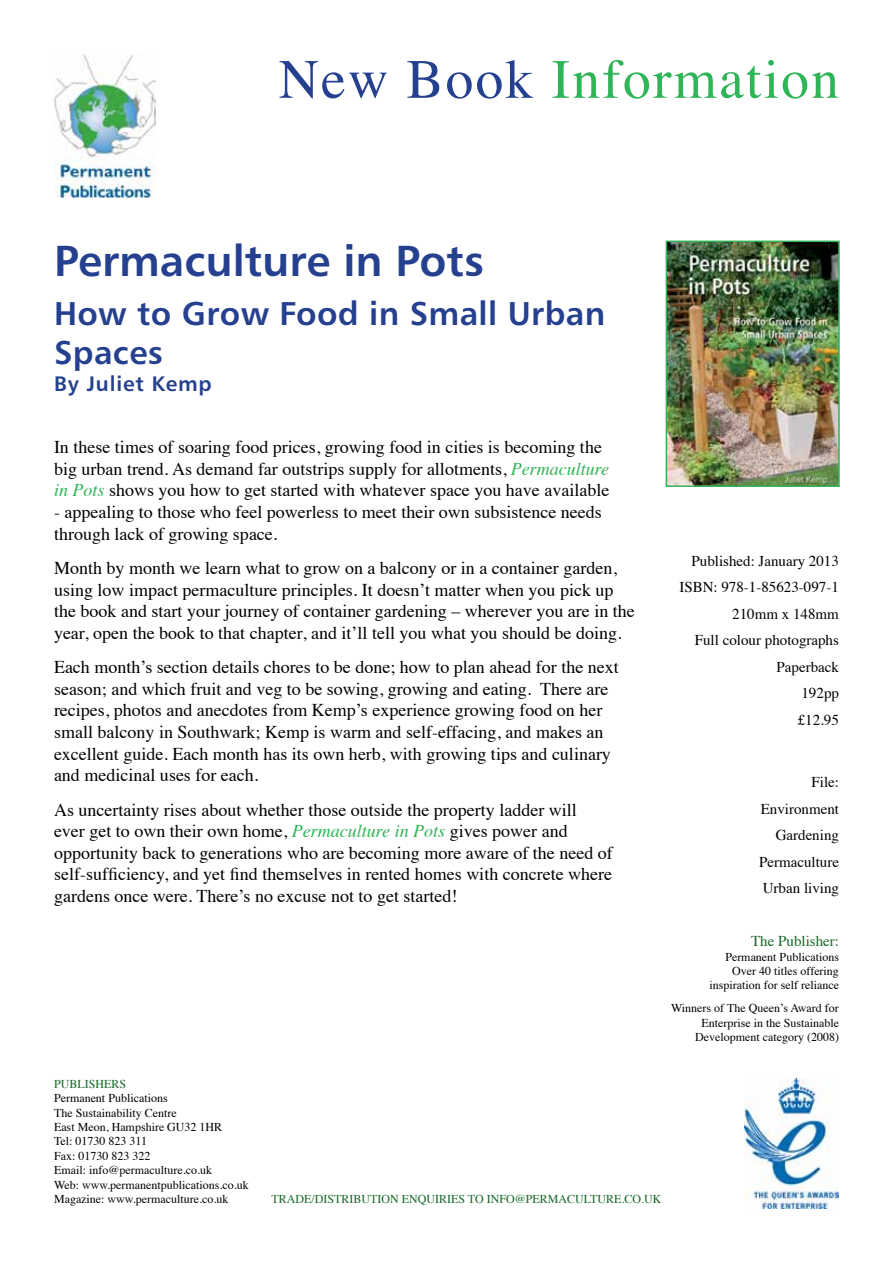
<style>
.page{position:relative;width:893px;height:1263px;background:#fff}
.page>*{position:absolute;margin:0;border:0;box-sizing:border-box;transform-origin:0 0}
.t1{font:55.5px "Times";letter-spacing:.04em;color:#2fb457}
.t2{font:43.5px "Humanist 777 BT Bold B";color:#25408f}
.t3{font:33px/39.6px "Humanist 777 BT Bold B";letter-spacing:.01em;color:#25408f}
.t4{font:21px "Humanist 777 BT Bold B";letter-spacing:.04em;color:#25408f}
.t5{font:18px/21.6px "Times";color:#000}
.t6{font:15px/26.5px "Times";color:#000;text-align:right}
.t7{font:15px "Times";color:#166827}
.t8{font:12px/14.4px "Times";color:#000;text-align:right}
.t9{font:12px "Times";color:#166827}
.s1{color:#25408f}
.s2{font-style:italic;color:#2fb457}
</style>
<div class="page">
<img style="left:745px;top:1079px;width:94px;height:130px">
<img style="left:54px;top:54px;width:101px;height:143px">
<img style="left:669px;top:244px;width:168px;height:240px">
<div style="left:666px;top:241px;width:174px;height:246px;border:2px solid #2fb457"></div>
<h1 class="t1" style="left:279px;top:27px;width:562px"><span class="s1">New Book</span> Information</h1>
<h2 class="t2" style="left:54px;top:234px;width:431px">Permaculture in Pots</h2>
<h3 class="t3" style="left:54px;top:292px;width:553px">How to Grow Food in Small Urban<br>Spaces</h3>
<p class="t4" style="left:54px;top:370px;width:159px">By Juliet Kemp</p>
<p class="t5" style="left:54px;top:435px;width:557px">In these times of soaring food prices, growing food in cities is becoming the big urban trend. As demand far outstrips supply for allotments, <span class="s2">Permaculture in Pots</span> shows you how to get started with whatever space you have available</p>
<p class="t5" style="left:54px;top:500px;width:549px">- appealing to those who feel powerless to meet their own subsistence needs through lack of growing space.</p>
<p class="t5" style="left:54px;top:556px;width:582px">Month by month we learn what to grow on a balcony or in a container garden, using low impact permaculture principles. It doesn’t matter when you pick up the book and start your journey of container gardening – wherever you are in the year, open the book to that chapter, and it’ll tell you what you should be doing.</p>
<p class="t5" style="left:54px;top:655px;width:566px">Each month’s section details chores to be done; how to plan ahead for the next season; and which fruit and veg to be sowing, growing and eating. There are recipes, photos and anecdotes from Kemp’s experience growing food on her small balcony in Southwark; Kemp is warm and self-effacing, and makes an excellent guide. Each month has its own herb, with growing tips and culinary and medicinal uses for each.</p>
<p class="t5" style="left:54px;top:797px;width:560px">As uncertainty rises about whether those outside the property ladder will<br>ever get to own their own home, <span class="s2">Permaculture in Pots</span> gives power and opportunity back to generations who are becoming more aware of the need of self-sufficiency, and yet find themselves in rented homes with concrete where gardens once were. There’s no excuse not to get started!</p>
<p class="t6" style="left:679px;top:546px;width:161px">Published: January 2013<br>ISBN: 978-1-85623-097-1<br>210mm x 148mm<br>Full colour photographs<br>Paperback<br>192pp<br>£12.95</p>
<p class="t6" style="left:759px;top:768px;width:81px">File:<br>Environment<br>Gardening<br>Permaculture<br>Urban living</p>
<p class="t7" style="left:751px;top:927px;width:89px">The Publisher:</p>
<p class="t8" style="left:709px;top:948px;width:131px">Permanent Publications<br>Over 40 titles offering inspiration for self reliance</p>
<p class="t8" style="left:671px;top:1000px;width:169px">Winners of The Queen’s Award for<br>Enterprise in the Sustainable<br>Development category (2008)</p>
<p class="t9" style="left:54px;top:1072px;width:74px">PUBLISHERS</p>
<p class="t8" style="left:54px;top:1090px;width:196px;text-align:left">Permanent Publications<br>The Sustainability Centre<br>East Meon, Hampshire GU32 1HR<br>Tel: 01730 823 311<br>Fax: 01730 823 322<br>Email: info@permaculture.co.uk<br>Web: www.permanentpublications.co.uk<br>Magazine: www.permaculture.co.uk</p>
<p class="t9" style="left:271px;top:1187px;width:391px">TRADE/DISTRIBUTION ENQUIRIES TO INFO@PERMACULTURE.CO.UK</p>
</div>
